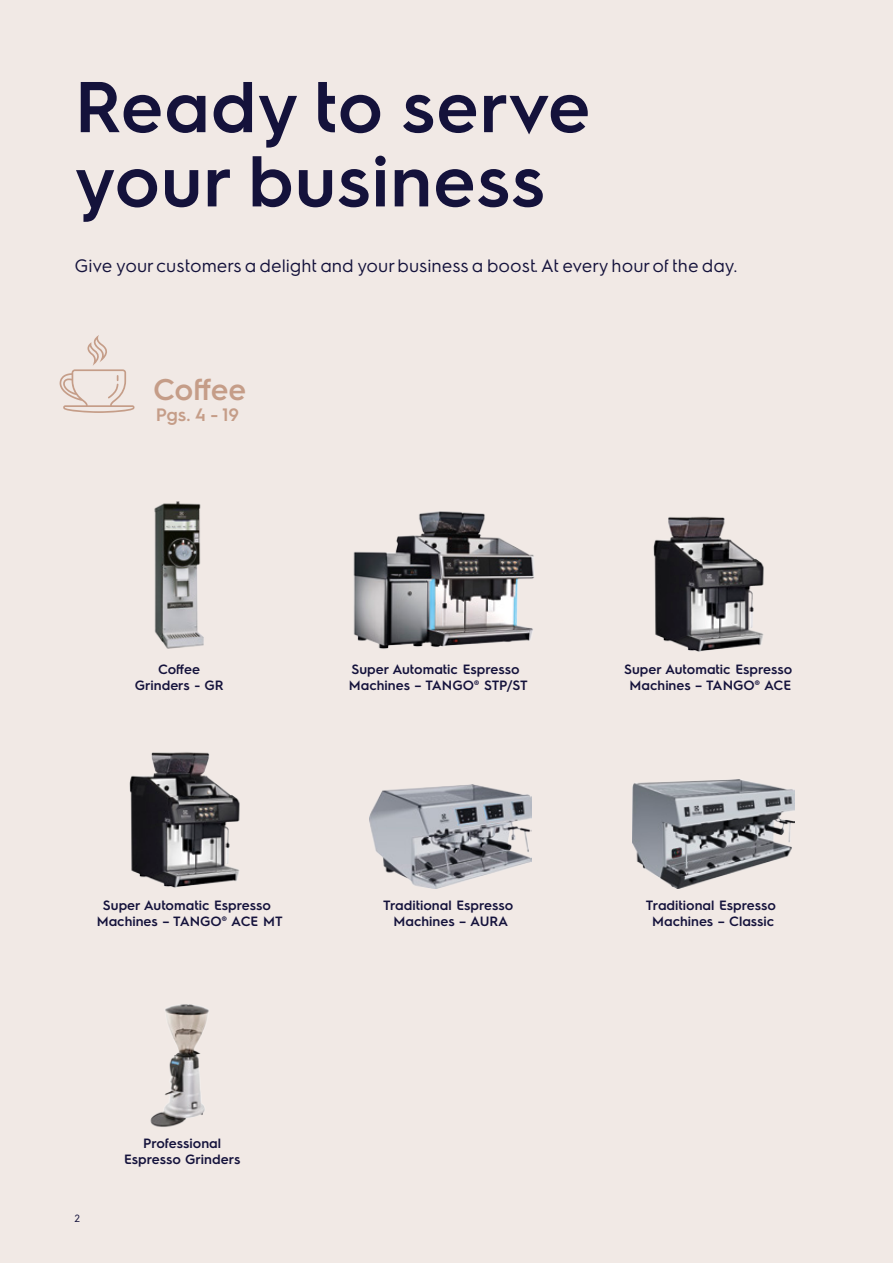
<style>
.page{position:relative;width:893px;height:1263px;background:#f1e9e5}
.page>*{position:absolute;margin:0;border:0;box-sizing:border-box;transform-origin:0 0}
.t1{font:600 72px/74.2px "Electrolux Sans";letter-spacing:.01em;color:#14123b}
.t2{font:600 30px "Electrolux Sans";color:#c59d88}
.t3{font:18px "Electrolux Sans";color:#14123b}
.t4{font:600 18px "Electrolux Sans";color:#c59d88}
.t5{font:600 13.5px/16.2px "Electrolux Sans";color:#14123b;text-align:center}
.t6{font:10.5px "Electrolux Sans";color:#14123b}
</style>
<div class="page">
<svg style="left:60px;top:335px;width:75px;height:78px"></svg>
<img style="left:154px;top:501px;width:50px;height:148px">
<img style="left:150px;top:1004px;width:59px;height:123px">
<img style="left:353px;top:511px;width:181px;height:138px">
<img style="left:653px;top:516px;width:111px;height:136px">
<img style="left:129px;top:752px;width:111px;height:136px">
<img style="left:370px;top:784px;width:161px;height:105px">
<img style="left:632px;top:779px;width:162px;height:110px">
<h1 class="t1" style="left:74px;top:65px;width:517px">Ready to serve your business</h1>
<h3 class="t3" style="left:74px;top:253px;width:664px">Give your customers a delight and your business a boost. At every hour of the day.</h3>
<h2 class="t2" style="left:153px;top:369px;width:95px">Coffee</h2>
<h3 class="t4" style="left:156px;top:402px;width:85px">Pgs. 4 - 19</h3>
<p class="t5" style="left:135px;top:660px;width:91px">Coffee<br>Grinders - GR</p>
<p class="t5" style="left:349px;top:660px;width:180px;text-align:left">Super Automatic Espresso<br>Machines – TANGO® STP/ST</p>
<p class="t5" style="left:624px;top:660px;width:170px">Super Automatic Espresso<br>Machines – TANGO® ACE</p>
<p class="t5" style="left:97px;top:896px;width:187px">Super Automatic Espresso<br>Machines – TANGO® ACE MT</p>
<p class="t5" style="left:383px;top:896px;width:132px">Traditional Espresso<br>Machines – AURA</p>
<p class="t6" style="left:74px;top:1210px;width:7px">2</p>
<p class="t5" style="left:124px;top:1134px;width:118px">Professional<br>Espresso Grinders</p>
<p class="t5" style="left:646px;top:896px;width:132px">Traditional Espresso<br>Machines – Classic</p>
</div>
